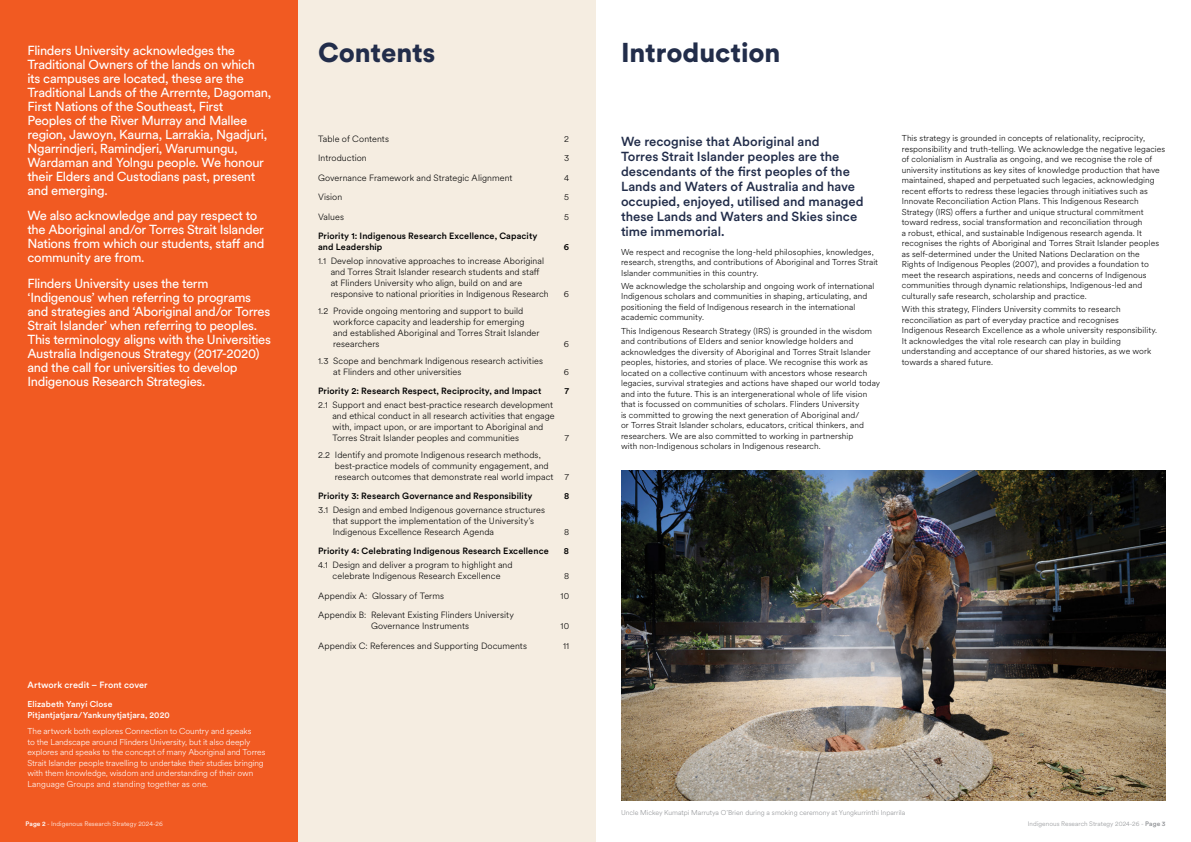
<style>
.page{position:relative;width:1191px;height:842px;background:#fff}
.page>*{position:absolute;margin:0;border:0;box-sizing:border-box;transform-origin:0 0}
.t1{font:900 27px "Circular XX";letter-spacing:-.005em;color:#222d4a}
.t2{font:13px/14px "Circular XX";letter-spacing:-.025em;color:#fff}
.t3{font:500 13px/15px "Circular XX";color:#222d4a}
.t4{font:300 9px/11px "Circular XX";letter-spacing:.01em;color:#000}
.t5{font:500 9px/11px "Circular XX";letter-spacing:.01em;color:#000}
.t6{font:500 9px "Circular XX";letter-spacing:.01em;color:#fff}
.t7{font:300 8.5px/10.5px "Circular XX";letter-spacing:.01em;color:#000}
.t8{font:300 8.5px/10.5px "Circular XX";letter-spacing:-.01em;color:#fff}
.t9{font:500 8.5px/10.5px "Circular XX";letter-spacing:.01em;color:#fff}
.t10{font:300 7px "Circular XX";color:#939598}
.t11{font:300 6.5px "Circular XX";letter-spacing:.01em;color:#fff}
.t12{font:300 6.5px "Circular XX";letter-spacing:.01em;color:#939598}
.s1{font-weight:500}
</style>
<div class="page">
<div style="left:0;top:0;width:298px;height:842px;background:#f15a22"></div>
<div style="left:298px;top:0;width:297px;height:842px;background:#f5ede1"></div>
<img style="left:621px;top:471px;width:544px;height:330px">
<p class="t2" style="left:27px;top:43px;width:245px">Flinders University acknowledges the Traditional Owners of the lands on which its campuses are located, these are the Traditional Lands of the Arrernte, Dagoman, First Nations of the Southeast, First<br>Peoples of the River Murray and Mallee region, Jawoyn, Kaurna, Larrakia, Ngadjuri, Ngarrindjeri, Ramindjeri, Warumungu, Wardaman and Yolngu people. We honour their Elders and Custodians past, present and emerging.</p>
<h2 class="t2" style="left:27px;top:208px;width:238px">We also acknowledge and pay respect to the Aboriginal and/or Torres Strait Islander Nations from which our students, staff and community are from.</h2>
<p class="t2" style="left:27px;top:275px;width:245px">Flinders University uses the term ‘Indigenous’ when referring to programs and strategies and ‘Aboriginal and/or Torres Strait Islander’ when referring to peoples.<br>This terminology aligns with the Universities Australia Indigenous Strategy (2017-2020) and the call for universities to develop Indigenous Research Strategies.</p>
<p class="t6" style="left:27px;top:679px;width:122px">Artwork credit – Front cover</p>
<p class="t9" style="left:27px;top:699px;width:144px">Elizabeth Yanyi Close<br>Pitjantjatjara/Yankunytjatjara, 2020</p>
<p class="t8" style="left:27px;top:725px;width:240px">The artwork both explores Connection to Country and speaks<br>to the Landscape around Flinders University, but it also deeply explores and speaks to the concept of many Aboriginal and Torres Strait Islander people travelling to undertake their studies bringing with them knowledge, wisdom and understanding of their own Language Groups and standing together as one.</p>
<h1 class="t1" style="left:318px;top:34px;width:119px">Contents</h1>
<p class="t4" style="left:318px;top:133px;width:72px">Table of Contents</p>
<p class="t4" style="left:564px;top:133px;width:6px">2</p>
<p class="t4" style="left:318px;top:152px;width:50px">Introduction</p>
<p class="t4" style="left:564px;top:152px;width:7px">3</p>
<p class="t4" style="left:318px;top:172px;width:196px">Governance Framework and Strategic Alignment</p>
<p class="t4" style="left:564px;top:172px;width:7px">4</p>
<p class="t4" style="left:318px;top:191px;width:26px">Vision</p>
<p class="t4" style="left:564px;top:191px;width:6px">5</p>
<p class="t4" style="left:318px;top:211px;width:27px">Values</p>
<p class="t4" style="left:564px;top:211px;width:6px">5</p>
<p class="t5" style="left:318px;top:230px;width:221px">Priority 1: Indigenous Research Excellence, Capacity and Leadership</p>
<p class="t5" style="left:564px;top:241px;width:7px">6</p>
<p class="t4" style="left:331px;top:255px;width:219px;text-indent:-13px">1.1 Develop innovative approaches to increase Aboriginal and Torres Strait Islander research students and staff at Flinders University who align, build on and are responsive to national priorities in Indigenous Research</p>
<p class="t4" style="left:564px;top:288px;width:7px">6</p>
<p class="t4" style="left:333px;top:305px;width:208px;text-indent:-15px">1.2 Provide ongoing mentoring and support to build workforce capacity and leadership for emerging and established Aboriginal and Torres Strait Islander researchers</p>
<p class="t4" style="left:564px;top:338px;width:7px">6</p>
<p class="t4" style="left:333px;top:354px;width:211px;text-indent:-15px">1.3 Scope and benchmark Indigenous research activities at Flinders and other universities</p>
<p class="t4" style="left:564px;top:365px;width:7px">6</p>
<p class="t5" style="left:318px;top:385px;width:225px">Priority 2: Research Respect, Reciprocity, and Impact</p>
<p class="t5" style="left:564px;top:385px;width:6px">7</p>
<p class="t4" style="left:332px;top:399px;width:224px;text-indent:-14px">2.1 Support and enact best-practice research development and ethical conduct in all research activities that engage with, impact upon, or are important to Aboriginal and Torres Strait Islander peoples and communities</p>
<p class="t4" style="left:564px;top:432px;width:6px">7</p>
<p class="t4" style="left:335px;top:448px;width:236px;text-indent:-17px">2.2 Identify and promote Indigenous research methods, best-practice models of community engagement, and research outcomes that demonstrate real world impact 7</p>
<p class="t5" style="left:318px;top:490px;width:216px">Priority 3: Research Governance and Responsibility</p>
<p class="t5" style="left:564px;top:490px;width:7px">8</p>
<p class="t4" style="left:333px;top:504px;width:214px;text-indent:-15px">3.1 Design and embed Indigenous governance structures that support the implementation of the University’s<br>Indigenous Excellence Research Agenda</p>
<p class="t4" style="left:564px;top:526px;width:7px">8</p>
<p class="t5" style="left:318px;top:545px;width:232px">Priority 4: Celebrating Indigenous Research Excellence</p>
<p class="t5" style="left:564px;top:545px;width:7px">8</p>
<p class="t4" style="left:318px;top:559px;width:196px;text-align:center">4.1 Design and deliver a program to highlight and celebrate Indigenous Research Excellence</p>
<p class="t4" style="left:564px;top:570px;width:7px">8</p>
<p class="t4" style="left:318px;top:590px;width:127px">Appendix A: Glossary of Terms</p>
<p class="t4" style="left:560px;top:590px;width:10px">10</p>
<p class="t4" style="left:371px;top:609px;width:144px;text-indent:-53px">Appendix B: Relevant Existing Flinders University<br>Governance Instruments</p>
<p class="t4" style="left:560px;top:620px;width:10px">10</p>
<p class="t4" style="left:318px;top:640px;width:210px">Appendix C: References and Supporting Documents</p>
<p class="t4" style="left:563px;top:640px;width:8px">11</p>
<h1 class="t1" style="left:621px;top:34px;width:161px">Introduction</h1>
<p class="t3" style="left:621px;top:133px;width:244px">We recognise that Aboriginal and<br>Torres Strait Islander peoples are the descendants of the first peoples of the Lands and Waters of Australia and have occupied, enjoyed, utilised and managed these Lands and Waters and Skies since time immemorial.</p>
<p class="t7" style="left:621px;top:246px;width:258px">We respect and recognise the long-held philosophies, knowledges, research, strengths, and contributions of Aboriginal and Torres Strait<br>Islander communities in this country.</p>
<p class="t7" style="left:621px;top:280px;width:255px">We acknowledge the scholarship and ongoing work of international Indigenous scholars and communities in shaping, articulating, and positioning the field of Indigenous research in the international academic community.</p>
<p class="t7" style="left:621px;top:325px;width:261px">This Indigenous Research Strategy (IRS) is grounded in the wisdom and contributions of Elders and senior knowledge holders and acknowledges the diversity of Aboriginal and Torres Strait Islander peoples, histories, and stories of place. We recognise this work as located on a collective continuum with ancestors whose research legacies, survival strategies and actions have shaped our world today and into the future. This is an intergenerational whole of life vision that is focussed on communities of scholars. Flinders University<br>is committed to growing the next generation of Aboriginal and/<br>or Torres Strait Islander scholars, educators, critical thinkers, and researchers. We are also committed to working in partnership<br>with non-Indigenous scholars in Indigenous research.</p>
<p class="t7" style="left:901px;top:133px;width:265px">This strategy is grounded in concepts of relationality, reciprocity, responsibility and truth-telling. We acknowledge the negative legacies of colonialism in Australia as ongoing, and we recognise the role of university institutions as key sites of knowledge production that have maintained, shaped and perpetuated such legacies, acknowledging recent efforts to redress these legacies through initiatives such as Innovate Reconciliation Action Plans. This Indigenous Research Strategy (IRS) offers a further and unique structural commitment toward redress, social transformation and reconciliation through<br>a robust, ethical, and sustainable Indigenous research agenda. It recognises the rights of Aboriginal and Torres Strait Islander peoples as self-determined under the United Nations Declaration on the<br>Rights of Indigenous Peoples (2007), and provides a foundation to meet the research aspirations, needs and concerns of Indigenous communities through dynamic relationships, Indigenous-led and culturally safe research, scholarship and practice.</p>
<p class="t7" style="left:901px;top:303px;width:257px">With this strategy, Flinders University commits to research reconciliation as part of everyday practice and recognises Indigenous Research Excellence as a whole university responsibility.<br>It acknowledges the vital role research can play in building understanding and acceptance of our shared histories, as we work towards a shared future.</p>
<p class="t10" style="left:621px;top:808px;width:286px">Uncle Mickey Kumatpi Marrutya O’Brien during a smoking ceremony at Yungkurrinthi Inparrila</p>
<p class="t11" style="left:26px;top:819px;width:139px"><span class="s1">Page 2</span> - Indigenous Research Strategy 2024-26</p>
<p class="t12" style="left:1028px;top:820px;width:139px">Indigenous Research Strategy 2024-26 - <span class="s1">Page 3</span></p>
</div>
